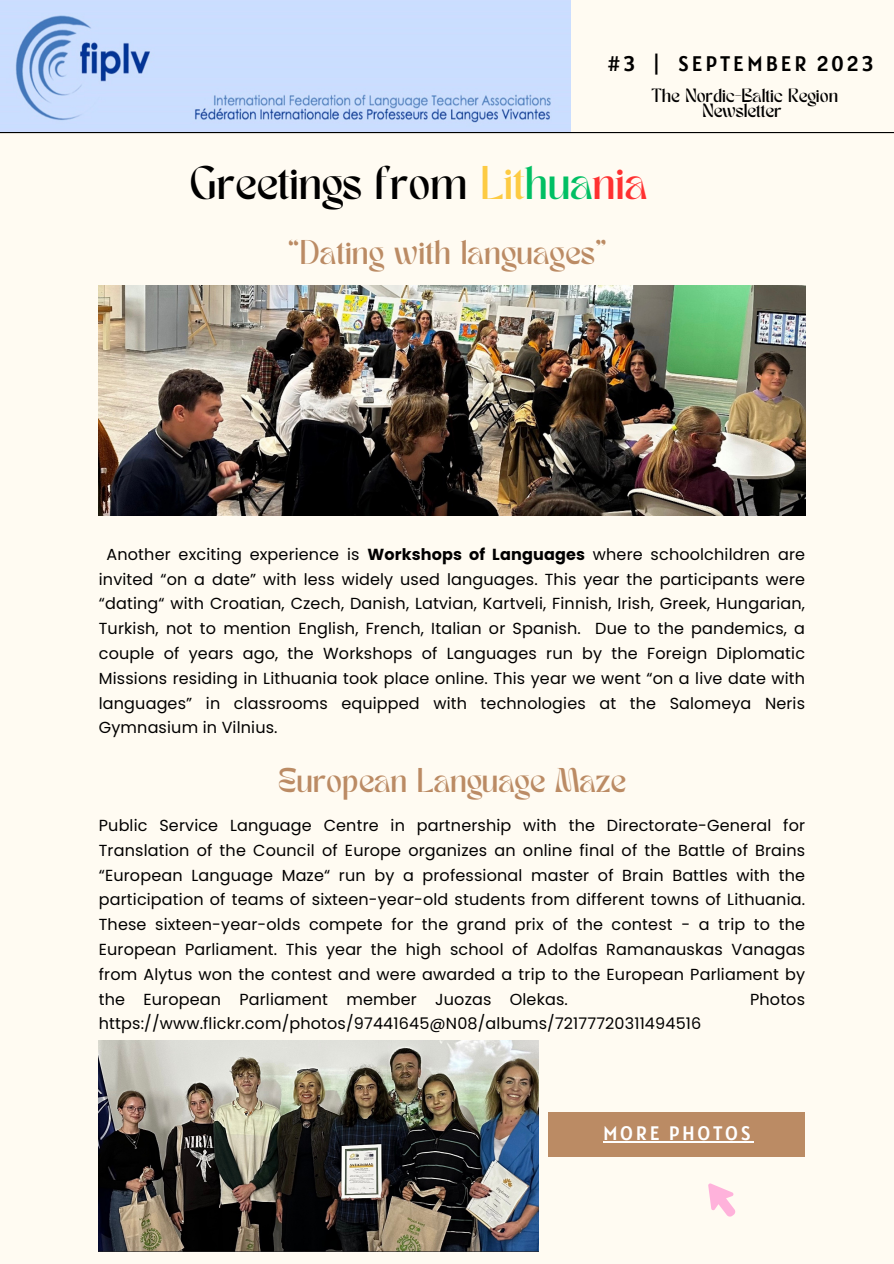
<style>
.page{position:relative;width:894px;height:1264px;background:#fff}
.page>*{position:absolute;margin:0;border:0;box-sizing:border-box;transform-origin:0 0}
.t1{font:33px "TANMERINGUE";color:#000}
.t2{font:24px "TANMERINGUE";color:#bb8b64}
.t3{font:21px "Alatsi";letter-spacing:.145em;color:#000}
.t4{font:19.5px "Alatsi";letter-spacing:.14em;color:#fff}
.t5{font:16.05px/24.8px "Poppins";letter-spacing:.01em;color:#000;text-align:justify}
.t6{font:13.5px "TANMERINGUE";color:#000}
.s1{color:#fdcb43}
.s2{color:#00bf63}
.s3{color:#ff3131}
.s4{font-weight:700}
</style>
<div class="page">
<div style="left:0;top:0;width:893px;height:1263px;background:#fffbf2"></div>
<img style="left:0;top:0;width:570px;height:132px">
<hr style="left:0;top:132px;width:893px;height:1px;background:#000">
<div style="left:548px;top:1111px;width:257px;height:45px;background:#bb8b64"></div>
<svg style="left:708px;top:1183px;width:27px;height:34px"></svg>
<img style="left:99px;top:285px;width:706px;height:230px">
<img style="left:99px;top:1040px;width:439px;height:211px">
<hr style="left:602px;top:1141px;width:151px;height:1px;background:#fff">
<p class="t3" style="left:607px;top:50px;width:267px">#3 | SEPTEMBER 2023</p>
<p class="t6" style="left:651px;top:88px;width:188px">The Nordic-Baltic Region</p>
<p class="t6" style="left:702px;top:103px;width:81px">Newsletter</p>
<p class="t1" style="left:190px;top:166px;width:458px">Greetings from <span class="s1">Lit</span><span class="s2">hua</span><span class="s3">nia</span></p>
<p class="t2" style="left:288px;top:239px;width:320px">“Dating with languages”</p>
<p class="t5" style="left:99px;top:542px;width:707px;text-indent:8px">Another exciting experience is <span class="s4">Workshops of Languages</span> where schoolchildren are invited “on a date” with less widely used languages. This year the participants were “dating“ with Croatian, Czech, Danish, Latvian, Kartveli, Finnish, Irish, Greek, Hungarian, Turkish, not to mention English, French, Italian or Spanish. Due to the pandemics, a couple of years ago, the Workshops of Languages run by the Foreign Diplomatic Missions residing in Lithuania took place online. This year we went “on a live date with languages” in classrooms equipped with technologies at the Salomeya Neris Gymnasium in Vilnius.</p>
<p class="t2" style="left:278px;top:767px;width:349px">European Language Maze</p>
<p class="t5" style="left:99px;top:813px;width:707px">Public Service Language Centre in partnership with the Directorate-General for Translation of the Council of Europe organizes an online final of the Battle of Brains “European Language Maze“ run by a professional master of Brain Battles with the participation of teams of sixteen-year-old students from different towns of Lithuania.<br>These sixteen-year-olds compete for the grand prix of the contest - a trip to the European Parliament. This year the high school of Adolfas Ramanauskas Vanagas from Alytus won the contest and were awarded a trip to the European Parliament by the European Parliament member Juozas Olekas.</p>
<p class="t5" style="left:749px;top:986px;width:56px">Photos</p>
<p class="t5" style="left:99px;top:1011px;width:603px">https://www.flickr.com/photos/97441645@N08/albums/72177720311494516</p>
<p class="t4" style="left:602px;top:1120px;width:149px">MORE PHOTOS</p>
</div>
